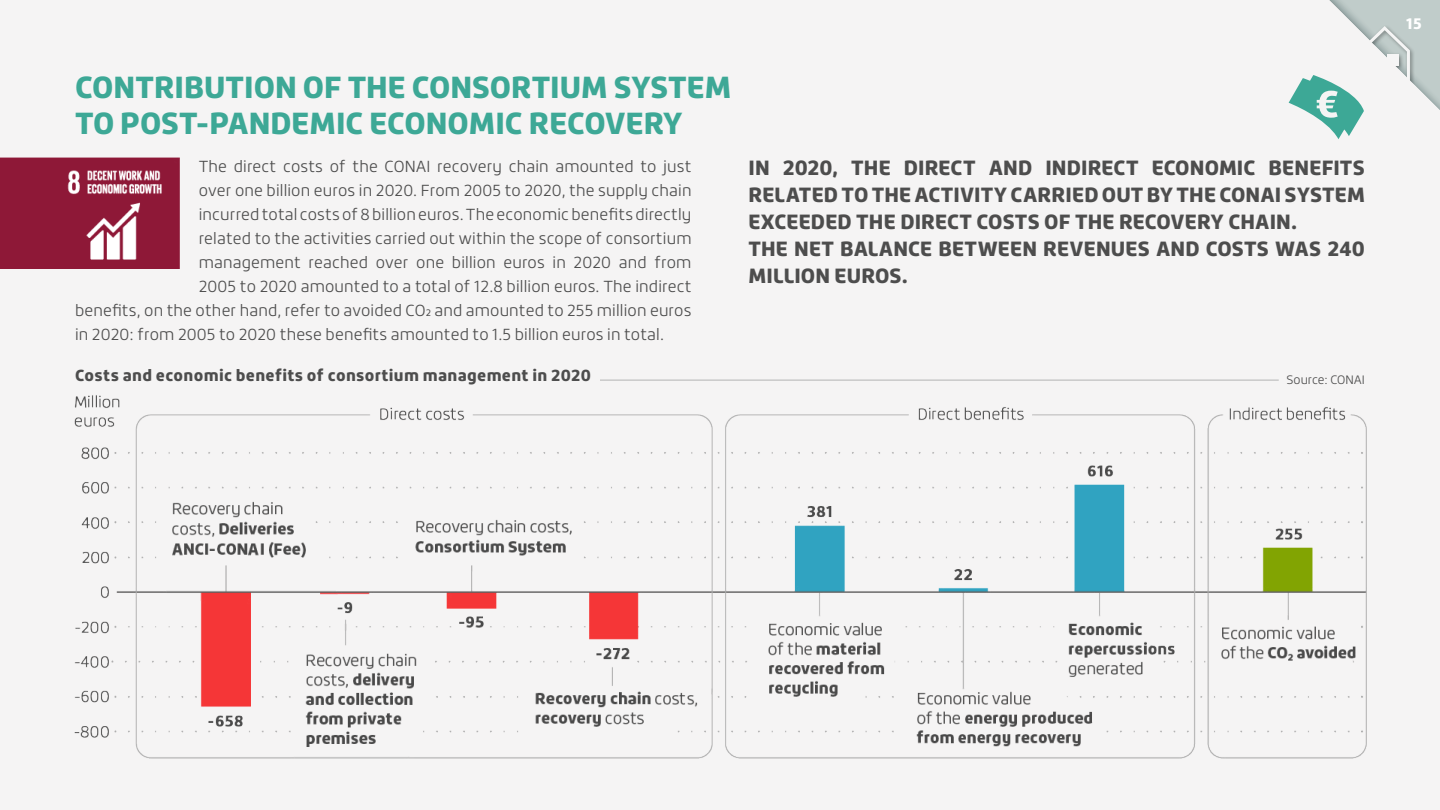
<style>
.page{position:relative;width:1440px;height:810px;background:#f5f4f4}
.page>*{position:absolute;margin:0;border:0;box-sizing:border-box;transform-origin:0 0}
.t1{font:900 30px/36px "Roihu";color:#3da896}
.t2{font:900 20.25px/27px "Roihu";letter-spacing:.005em;color:#4d4d4d}
.t3{font:300 15.75px "Roihu";letter-spacing:.01em;color:#4d4d4d}
.t4{font:900 15.75px "Roihu";letter-spacing:.02em;color:#4d4d4d}
.t5{font:900 15px "Roihu";color:#fff}
.t6{font:300 12px "Roihu";color:#4d4d4d}
</style>
<div class="page">
<svg style="left:1288px;top:0;width:152px;height:139px"></svg>
<hr style="left:600px;top:380px;width:679px;height:1px;background:#b3b3b3">
<img style="left:0;top:158px;width:180px;height:111px">
<img style="left:74px;top:395px;width:1292px;height:364px">
<h1 class="t1" style="left:75px;top:69px;width:658px">CONTRIBUTION OF THE CONSORTIUM SYSTEM<br>TO POST-PANDEMIC ECONOMIC RECOVERY</h1>
<p class="t3" style="left:199px;top:157px;width:494px">The direct costs of the CONAI recovery chain amounted to just</p>
<p class="t3" style="left:199px;top:181px;width:494px">over one billion euros in 2020. From 2005 to 2020, the supply chain</p>
<p class="t3" style="left:199px;top:205px;width:494px">incurred total costs of 8 billion euros. The economic benefits directly</p>
<p class="t3" style="left:199px;top:229px;width:494px">related to the activities carried out within the scope of consortium</p>
<p class="t3" style="left:199px;top:253px;width:494px">management reached over one billion euros in 2020 and from</p>
<p class="t3" style="left:199px;top:277px;width:494px">2005 to 2020 amounted to a total of 12.8 billion euros. The indirect</p>
<p class="t3" style="left:75px;top:301px;width:618px">benefits, on the other hand, refer to avoided CO2 and amounted to 255 million euros</p>
<p class="t3" style="left:75px;top:325px;width:591px">in 2020: from 2005 to 2020 these benefits amounted to 1.5 billion euros in total.</p>
<p class="t2" style="left:748px;top:155px;width:618px">IN 2020, THE DIRECT AND INDIRECT ECONOMIC BENEFITS RELATED TO THE ACTIVITY CARRIED OUT BY THE CONAI SYSTEM EXCEEDED THE DIRECT COSTS OF THE RECOVERY CHAIN.<br>THE NET BALANCE BETWEEN REVENUES AND COSTS WAS 240<br>MILLION EUROS.</p>
<p class="t4" style="left:75px;top:366px;width:518px">Costs and economic benefits of consortium management in 2020</p>
<p class="t6" style="left:1287px;top:373px;width:80px">Source: CONAI</p>
<p class="t5" style="left:1406px;top:15px;width:17px">15</p>
</div>
